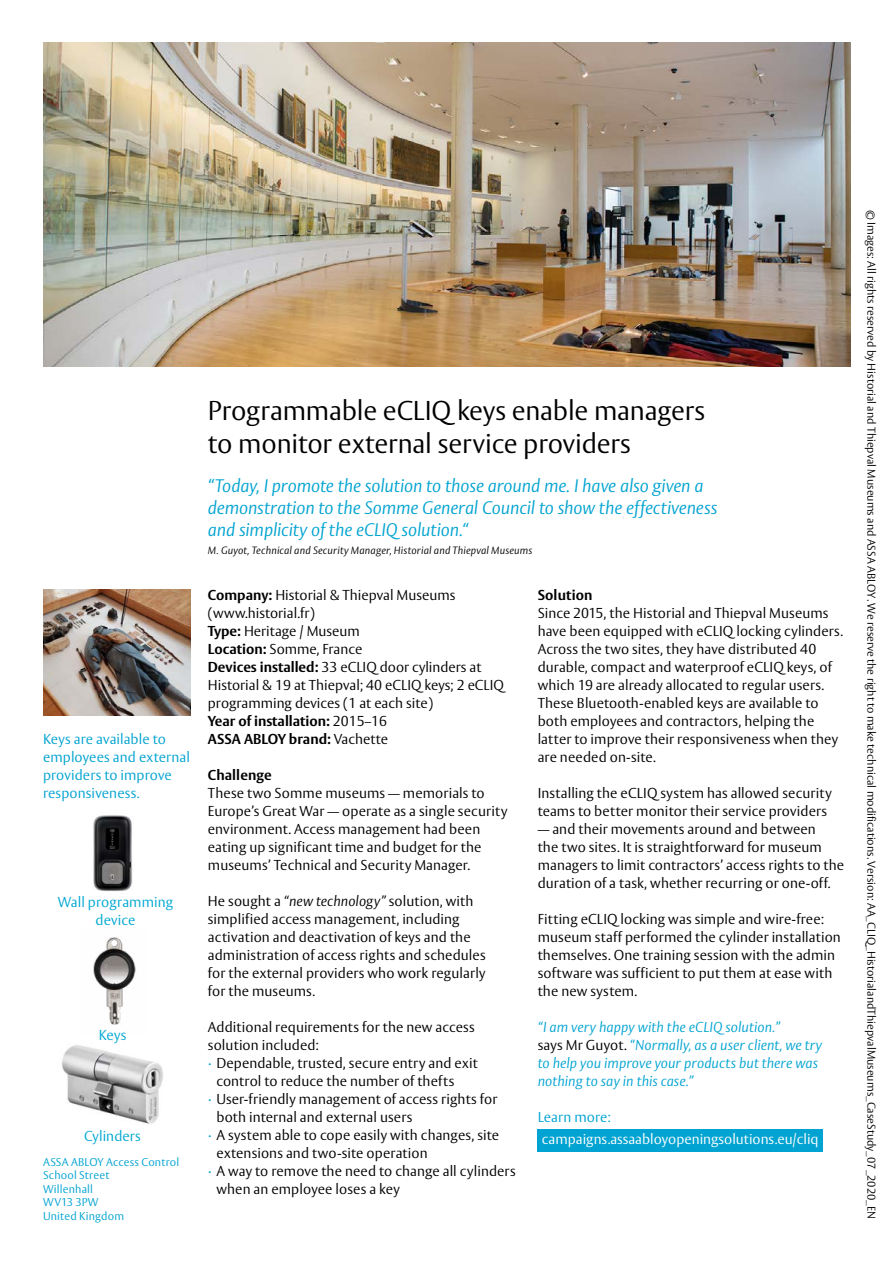
<style>
.page{position:relative;width:893px;height:1263px;background:#fff}
.page>*{position:absolute;margin:0;border:0;box-sizing:border-box;transform-origin:0 0}
.t1{font:300 27px/33px "ASSA Vesta";letter-spacing:-.01em;color:#000}
.t2{font:italic 300 18px/21.8px "ASSA Vesta";letter-spacing:-.005em;color:#00a3d1}
.t3{font:300 14.25px/18px "ASSA Vesta";letter-spacing:.005em;color:#000}
.t4{font:italic 300 14.25px/18px "ASSA Vesta";letter-spacing:.005em;color:#00a3d1}
.t5{font:300 14.25px/18px "ASSA Vesta";letter-spacing:.005em;color:#00a3d1}
.t6{font:300 14.25px "ASSA Vesta";color:#fff}
.t7{font:300 14.25px/18px "ASSA Vesta";letter-spacing:.005em;color:#00a8d2;text-align:center}
.t8{font:700 14.25px "ASSA Vesta";letter-spacing:.01em;color:#000}
.t9{font:300 11.25px "ASSA Vesta";color:#000}
.t10{font:300 11.25px/13.5px "ASSA Vesta";letter-spacing:.015em;color:#00a3d1}
.t11{font:italic 300 10.5px "ASSA Vesta";letter-spacing:.015em;color:#000}
.s1{font-weight:700}
.s2{font-style:italic}
.s3{color:#00a3d1}
.s4{font-style:normal;color:#000}
</style>
<div class="page">
<img style="left:43px;top:43px;width:807px;height:323px">
<img style="left:43px;top:589px;width:148px;height:126px">
<div style="left:538px;top:1129px;width:285px;height:23px;background:#00a3d1"></div>
<img style="left:93px;top:815px;width:40px;height:76px">
<img style="left:62px;top:1045px;width:101px;height:79px">
<img style="left:93px;top:937px;width:43px;height:88px">
<p class="t5" style="left:43px;top:731px;width:149px">Keys are available to employees and external providers to improve responsiveness.</p>
<p class="t7" style="left:58px;top:893px;width:117px">Wall programming device</p>
<p class="t7" style="left:99px;top:1026px;width:29px">Keys</p>
<p class="t7" style="left:84px;top:1127px;width:58px">Cylinders</p>
<p class="t10" style="left:43px;top:1155px;width:138px">ASSA ABLOY Access Control<br>School Street<br>Willenhall<br>WV13 3PW<br>United Kingdom</p>
<h1 class="t1" style="left:208px;top:396px;width:499px">Programmable eCLIQ keys enable managers to monitor external service providers</h1>
<p class="t2" style="left:208px;top:476px;width:511px">“Today, I promote the solution to those around me. I have also given a demonstration to the Somme General Council to show the effectiveness and simplicity of the eCLIQ solution.“</p>
<p class="t11" style="left:208px;top:544px;width:326px">M. Guyot, Technical and Security Manager, Historial and Thiepval Museums</p>
<p class="t3" style="left:208px;top:587px;width:298px"><span class="s1">Company:</span> Historial &amp; Thiepval Museums (www.historial.fr)<br><span class="s1">Type:</span> Heritage / Museum<br><span class="s1">Location:</span> Somme, France<br><span class="s1">Devices installed:</span> 33 eCLIQ door cylinders at Historial &amp; 19 at Thiepval; 40 eCLIQ keys; 2 eCLIQ programming devices (1 at each site)<br><span class="s1">Year of installation:</span> 2015–16<br><span class="s1">ASSA ABLOY brand:</span> Vachette</p>
<p class="t8" style="left:208px;top:766px;width:65px">Challenge</p>
<p class="t3" style="left:208px;top:785px;width:301px">These two Somme museums — memorials to Europe’s Great War — operate as a single security environment. Access management had been eating up significant time and budget for the museums’ Technical and Security Manager.</p>
<p class="t3" style="left:208px;top:893px;width:279px">He sought a <span class="s2">“new technology”</span> solution, with simplified access management, including activation and deactivation of keys and the administration of access rights and schedules for the external providers who work regularly for the museums.</p>
<p class="t3" style="left:208px;top:1019px;width:268px">Additional requirements for the new access</p>
<p class="t3" style="left:208px;top:1036px;width:112px">solution included:</p>
<p class="t3" style="left:208px;top:1054px;width:271px"><span class="s3">∙</span> Dependable, trusted, secure entry and exit</p>
<p class="t3" style="left:216px;top:1072px;width:239px">control to reduce the number of thefts</p>
<p class="t3" style="left:208px;top:1090px;width:291px"><span class="s3">∙</span> User-friendly management of access rights for</p>
<p class="t3" style="left:216px;top:1108px;width:197px">both internal and external users</p>
<p class="t3" style="left:208px;top:1126px;width:293px"><span class="s3">∙</span> A system able to cope easily with changes, site</p>
<p class="t3" style="left:216px;top:1144px;width:213px">extensions and two-site operation</p>
<p class="t3" style="left:208px;top:1162px;width:309px"><span class="s3">∙</span> A way to remove the need to change all cylinders</p>
<p class="t3" style="left:216px;top:1180px;width:185px">when an employee loses a key</p>
<p class="t8" style="left:538px;top:586px;width:56px">Solution</p>
<p class="t3" style="left:538px;top:605px;width:307px">Since 2015, the Historial and Thiepval Museums have been equipped with eCLIQ locking cylinders.<br>Across the two sites, they have distributed 40 durable, compact and waterproof eCLIQ keys, of which 19 are already allocated to regular users.<br>These Bluetooth-enabled keys are available to both employees and contractors, helping the latter to improve their responsiveness when they are needed on-site.</p>
<p class="t3" style="left:538px;top:785px;width:296px">Installing the eCLIQ system has allowed security teams to better monitor their service providers</p>
<p class="t3" style="left:538px;top:821px;width:308px">— and their movements around and between<br>the two sites. It is straightforward for museum managers to limit contractors’ access rights to the duration of a task, whether recurring or one-off.</p>
<p class="t3" style="left:538px;top:911px;width:305px">Fitting eCLIQ locking was simple and wire-free: museum staff performed the cylinder installation themselves. One training session with the admin software was sufficient to put them at ease with the new system.</p>
<p class="t4" style="left:538px;top:1018px;width:286px">“I am very happy with the eCLIQ solution.”<br><span class="s4">says Mr Guyot.</span> “Normally, as a user client, we try to help you improve your products but there was nothing to say in this case.”</p>
<p class="t5" style="left:538px;top:1108px;width:75px">Learn more:</p>
<p class="t6" style="left:542px;top:1130px;width:278px">campaigns.assaabloyopeningsolutions.eu/cliq</p>
<p class="t9" style="left:878px;top:210px;width:1010px;rotate:90deg">© Images: All rights reserved by Historial and Thiepval Museums and ASSA ABLOY. We reserve the right to make technical modifications. Version: AA_CLIQ_HistorialandThiepvalMuseums_CaseStudy_07_2020_EN</p>
</div>
